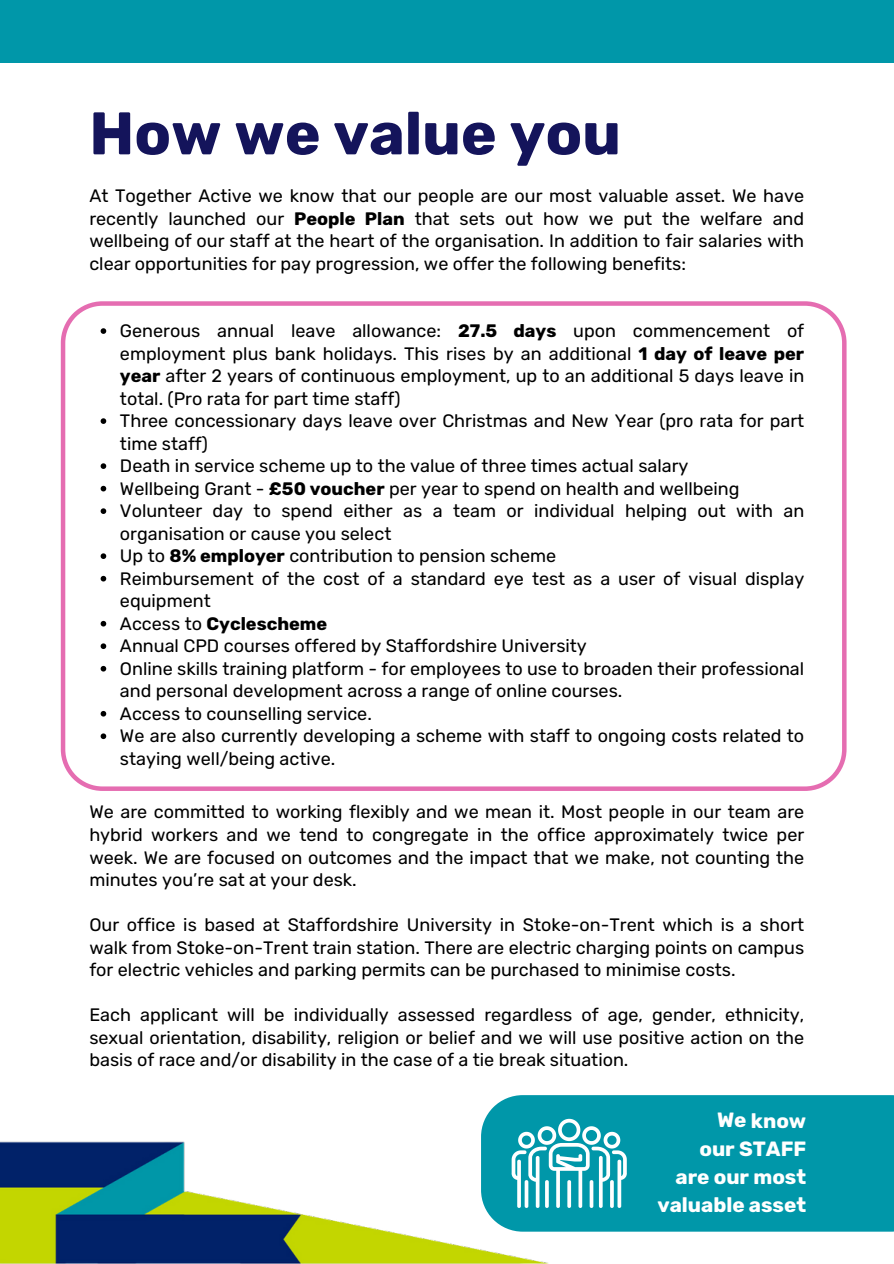
<style>
.page{position:relative;width:894px;height:1264px;background:#fff}
.page>*{position:absolute;margin:0;border:0;box-sizing:border-box;transform-origin:0 0}
.t1{font:700 60px "Rubik";color:#14145b}
.t2{font:700 20.55px/28px "Rubik";letter-spacing:-.005em;color:#fff;text-align:right}
.t3{font:18px/22.5px "Rubik";color:#000;text-align:justify}
.s1{font-weight:700}
</style>
<div class="page">
<div style="left:0;top:0;width:893px;height:62px;background:#0097a9"></div>
<img style="left:0;top:1141px;width:579px;height:122px">
<svg style="left:61px;top:301px;width:785px;height:490px"></svg>
<svg style="left:101px;top:328px;width:5px;height:6px"></svg>
<svg style="left:101px;top:418px;width:5px;height:6px"></svg>
<svg style="left:101px;top:463px;width:5px;height:6px"></svg>
<svg style="left:101px;top:486px;width:5px;height:5px"></svg>
<svg style="left:101px;top:508px;width:5px;height:6px"></svg>
<svg style="left:101px;top:553px;width:5px;height:6px"></svg>
<svg style="left:101px;top:576px;width:5px;height:5px"></svg>
<svg style="left:101px;top:621px;width:5px;height:5px"></svg>
<svg style="left:101px;top:643px;width:5px;height:6px"></svg>
<svg style="left:101px;top:666px;width:5px;height:5px"></svg>
<svg style="left:101px;top:711px;width:5px;height:5px"></svg>
<svg style="left:101px;top:733px;width:5px;height:6px"></svg>
<div style="left:481px;top:1095px;width:412px;height:136px;background:#0097a9"></div>
<svg style="left:511px;top:1118px;width:115px;height:89px"></svg>
<h1 class="t1" style="left:89px;top:98px;width:533px">How we value you</h1>
<p class="t3" style="left:89px;top:185px;width:716px">At Together Active we know that our people are our most valuable asset. We have recently launched our <span class="s1">People Plan</span> that sets out how we put the welfare and wellbeing of our staff at the heart of the organisation. In addition to fair salaries with clear opportunities for pay progression, we offer the following benefits:</p>
<p class="t3" style="left:120px;top:320px;width:685px;text-align:left">Generous annual leave allowance: <span class="s1">27.5 days</span> upon commencement of employment plus bank holidays. This rises by an additional <span class="s1">1 day of leave per year</span> after 2 years of continuous employment, up to an additional 5 days leave in total. (Pro rata for part time staff)<br>Three concessionary days leave over Christmas and New Year (pro rata for part time staff)<br>Death in service scheme up to the value of three times actual salary<br>Wellbeing Grant - <span class="s1">£50 voucher</span> per year to spend on health and wellbeing Volunteer day to spend either as a team or individual helping out with an organisation or cause you select<br>Up to <span class="s1">8% employer</span> contribution to pension scheme<br>Reimbursement of the cost of a standard eye test as a user of visual display equipment<br>Access to <span class="s1">Cyclescheme<br></span>Annual CPD courses offered by Staffordshire University<br>Online skills training platform - for employees to use to broaden their professional and personal development across a range of online courses.<br>Access to counselling service.<br>We are also currently developing a scheme with staff to ongoing costs related to staying well/being active.</p>
<p class="t3" style="left:89px;top:801px;width:716px">We are committed to working flexibly and we mean it. Most people in our team are hybrid workers and we tend to congregate in the office approximately twice per week. We are focused on outcomes and the impact that we make, not counting the minutes you’re sat at your desk.</p>
<p class="t3" style="left:89px;top:913px;width:716px">Our office is based at Staffordshire University in Stoke-on-Trent which is a short walk from Stoke-on-Trent train station. There are electric charging points on campus for electric vehicles and parking permits can be purchased to minimise costs.</p>
<p class="t3" style="left:89px;top:1003px;width:716px">Each applicant will be individually assessed regardless of age, gender, ethnicity, sexual orientation, disability, religion or belief and we will use positive action on the basis of race and/or disability in the case of a tie break situation.</p>
<p class="t2" style="left:657px;top:1106px;width:150px">We know<br>our STAFF<br>are our most valuable asset</p>
</div>
